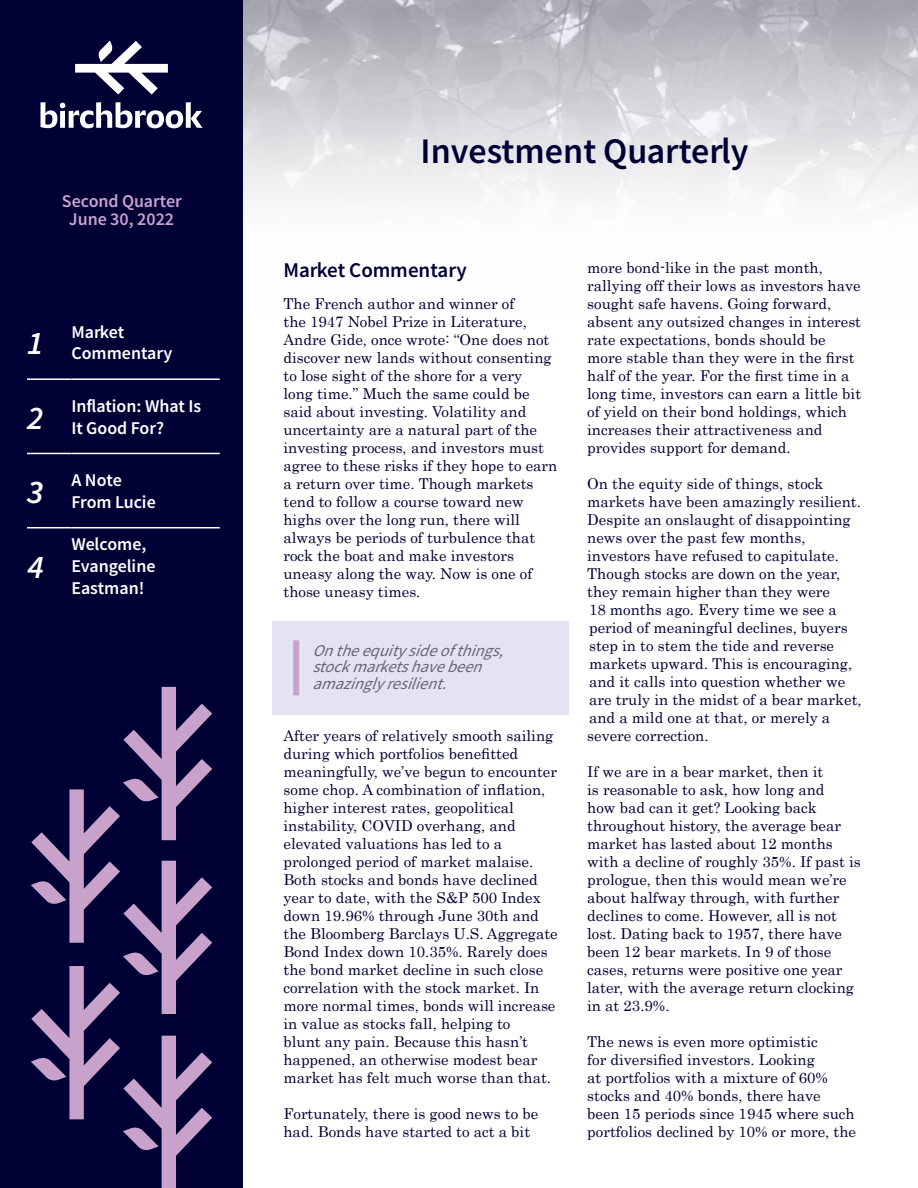
<style>
.page{position:relative;width:918px;height:1188px;background:#fff}
.page>*{position:absolute;margin:0;border:0;box-sizing:border-box;transform-origin:0 0}
.t1{font:36px "Source Sans Variable";color:#000035}
.t2{font:italic 33px "Source Sans Variable";color:#fff}
.t3{font:21px "Source Sans Variable";color:#000035}
.t4{font:18px/21.6px "Source Sans Variable";color:#fff}
.t5{font:18px/18px "Source Sans Variable";color:#c9a2cc;text-align:center}
.t6{font:italic 16.5px/16.5px "Source Sans Variable";color:#686578}
.t7{font:15px/18px "Century";color:#000035}
</style>
<div class="page">
<img style="left:243px;top:0;width:675px;height:200px">
<div style="left:0;top:0;width:243px;height:1188px;background:#000035"></div>
<hr style="left:27px;top:378px;width:44px;height:2px;background:#fff">
<hr style="left:71px;top:378px;width:149px;height:2px;background:#fff">
<hr style="left:27px;top:453px;width:44px;height:1px;background:#fff">
<hr style="left:71px;top:453px;width:149px;height:1px;background:#fff">
<hr style="left:27px;top:527px;width:44px;height:1px;background:#fff">
<hr style="left:71px;top:527px;width:149px;height:1px;background:#fff">
<svg style="left:40px;top:102px;width:163px;height:26px"></svg>
<svg style="left:75px;top:41px;width:93px;height:54px"></svg>
<svg style="left:31px;top:687px;width:181px;height:501px"></svg>
<div style="left:272px;top:621px;width:297px;height:93px;background:#e3e3f2"></div>
<div style="left:293px;top:640px;width:6px;height:55px;background:#c9a2cc"></div>
<p class="t5" style="left:62px;top:192px;width:122px">Second Quarter<br>June 30, 2022</p>
<h2 class="t2" style="left:27px;top:323px;width:18px">1</h2>
<p class="t4" style="left:71px;top:321px;width:103px">Market<br>Commentary</p>
<h2 class="t2" style="left:27px;top:398px;width:18px">2</h2>
<p class="t4" style="left:71px;top:396px;width:131px">Inflation: What Is<br>It Good For?</p>
<h2 class="t2" style="left:27px;top:472px;width:18px">3</h2>
<p class="t4" style="left:71px;top:469px;width:86px">A Note<br>From Lucie</p>
<h2 class="t2" style="left:27px;top:547px;width:18px">4</h2>
<p class="t4" style="left:71px;top:534px;width:86px">Welcome,<br>Evangeline<br>Eastman!</p>
<h1 class="t1" style="left:421px;top:129px;width:329px">Investment Quarterly</h1>
<h3 class="t3" style="left:284px;top:258px;width:185px">Market Commentary</h3>
<p class="t7" style="left:284px;top:293px;width:275px">The French author and winner of<br>the 1947 Nobel Prize in Literature, Andre Gide, once wrote: “One does not discover new lands without consenting to lose sight of the shore for a very<br>long time.” Much the same could be said about investing. Volatility and uncertainty are a natural part of the investing process, and investors must agree to these risks if they hope to earn a return over time. Though markets tend to follow a course toward new highs over the long run, there will always be periods of turbulence that rock the boat and make investors uneasy along the way. Now is one of those uneasy times.</p>
<p class="t6" style="left:312px;top:642px;width:199px">Ontheequitysideofthings, stockmarketshavebeen amazinglyresilient.</p>
<p class="t7" style="left:284px;top:725px;width:276px">After years of relatively smooth sailing during which portfolios benefitted meaningfully, we’ve begun to encounter some chop. A combination of inflation, higher interest rates, geopolitical instability, COVID overhang, and elevated valuations has led to a prolonged period of market malaise.<br>Both stocks and bonds have declined year to date, with the S&amp;P 500 Index down 19.96% through June 30th and the Bloomberg Barclays U.S. Aggregate Bond Index down 10.35%. Rarely does the bond market decline in such close correlation with the stock market. In more normal times, bonds will increase in value as stocks fall, helping to<br>blunt any pain. Because this hasn’t happened, an otherwise modest bear market has felt much worse than that.</p>
<p class="t7" style="left:284px;top:1103px;width:256px">Fortunately, there is good news to be had. Bonds have started to act a bit</p>
<p class="t7" style="left:587px;top:257px;width:275px">more bond-like in the past month, rallying off their lows as investors have sought safe havens. Going forward, absent any outsized changes in interest rate expectations, bonds should be more stable than they were in the first half of the year. For the first time in a long time, investors can earn a little bit of yield on their bond holdings, which increases their attractiveness and provides support for demand.</p>
<p class="t7" style="left:587px;top:473px;width:276px">On the equity side of things, stock markets have been amazingly resilient.<br>Despite an onslaught of disappointing news over the past few months, investors have refused to capitulate.<br>Though stocks are down on the year, they remain higher than they were<br>18 months ago. Every time we see a period of meaningful declines, buyers step in to stem the tide and reverse markets upward. This is encouraging, and it calls into question whether we are truly in the midst of a bear market, and a mild one at that, or merely a severe correction.</p>
<p class="t7" style="left:587px;top:761px;width:275px">If we are in a bear market, then it<br>is reasonable to ask, how long and<br>how bad can it get? Looking back throughout history, the average bear market has lasted about 12 months with a decline of roughly 35%. If past is prologue, then this would mean we’re about halfway through, with further declines to come. However, all is not lost. Dating back to 1957, there have been 12 bear markets. In 9 of those cases, returns were positive one year later, with the average return clocking in at 23.9%.</p>
<p class="t7" style="left:587px;top:1031px;width:270px">The news is even more optimistic<br>for diversified investors. Looking<br>at portfolios with a mixture of 60% stocks and 40% bonds, there have been 15 periods since 1945 where such portfolios declined by 10% or more, the</p>
</div>
